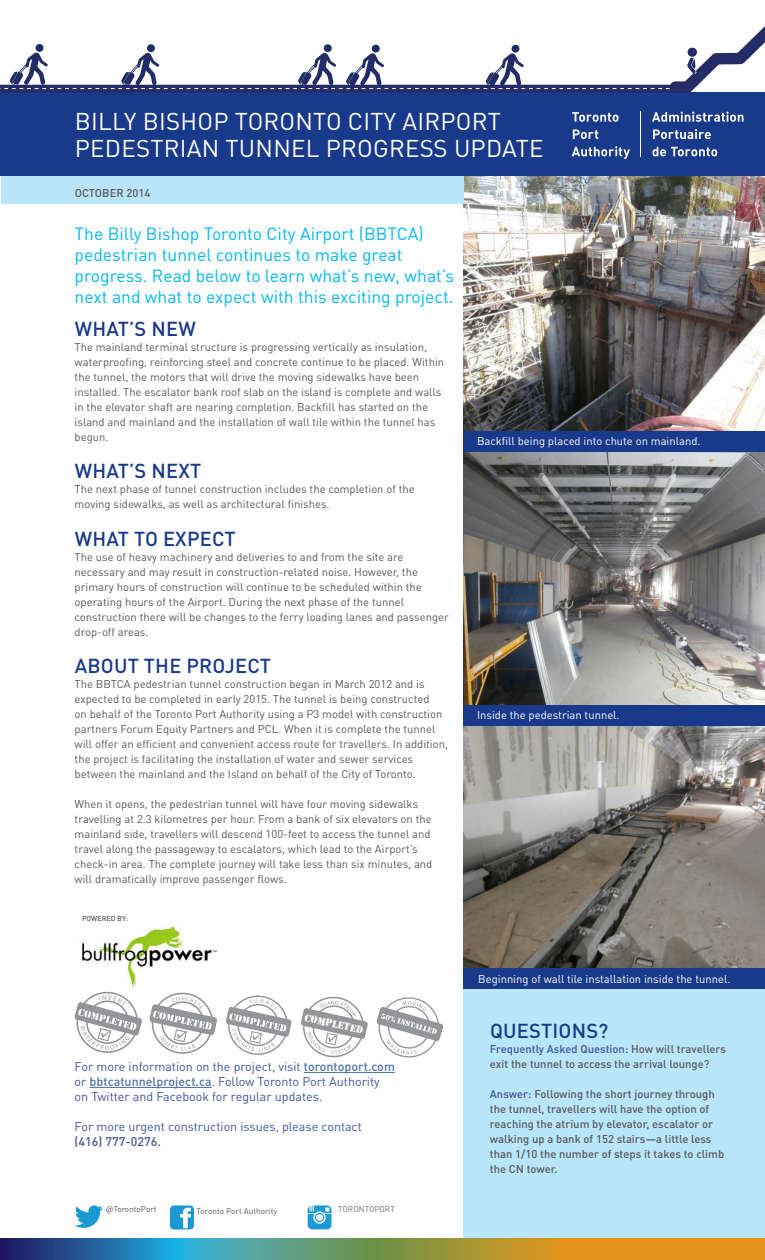
<style>
.page{position:relative;width:765px;height:1260px;background:#fff}
.page>*{position:absolute;margin:0;border:0;box-sizing:border-box;transform-origin:0 0}
.t1{font:24px/27px "DINOT";letter-spacing:.01em;color:#fff}
.t2{font:500 20px "DINOT";letter-spacing:.01em;color:#19398a}
.t3{font:17.5px/21px "DINOT";color:#00b9f1}
.t4{font:12.5px/15px "DINOT";color:#44539a}
.t5{font:500 12.5px "DINOT";color:#44539a}
.t6{font:11.25px/15px "DINOT";color:#58595b}
.t7{font:500 11.25px/15px "DINOT";color:#58595b}
.t8{font:11.25px "DINOT";color:#fff}
.t9{font:10.62px "Stencil";color:#fff}
.t10{font:8.25px "DINOT";color:#58595b}
.t11{font:8.25px "DINOT";color:#6d6e71}
.t12{font:500 7.12px "DINOT";color:#58595b}
.s1{font-weight:500;color:#4f73ad}
.s2{color:#44539a}
</style>
<div class="page">
<hr style="left:304px;top:1072px;width:91px;height:1px;background:#4f73ad">
<hr style="left:90px;top:1087px;width:122px;height:1px;background:#4f73ad">
<div style="left:464px;top:989px;width:301px;height:258px;background:#b9e6fa"></div>
<img style="left:464px;top:176px;width:301px;height:255px">
<img style="left:464px;top:452px;width:301px;height:253px">
<img style="left:464px;top:726px;width:301px;height:242px">
<div style="left:1px;top:175px;width:463px;height:28px;background:#b9e6fa"></div>
<svg style="left:75px;top:1205px;width:28px;height:23px"></svg>
<svg style="left:170px;top:1205px;width:24px;height:25px"></svg>
<svg style="left:0;top:1239px;width:765px;height:21px;background:#838c5d"></svg>
<div style="left:0;top:92px;width:765px;height:84px;background:#19398a"></div>
<svg style="left:572px;top:112px;width:47px;height:10px"></svg>
<svg style="left:573px;top:129px;width:25px;height:10px"></svg>
<svg style="left:572px;top:146px;width:58px;height:13px"></svg>
<svg style="left:652px;top:112px;width:92px;height:10px"></svg>
<svg style="left:653px;top:129px;width:58px;height:10px"></svg>
<svg style="left:653px;top:147px;width:64px;height:9px"></svg>
<hr style="left:640px;top:112px;width:1px;height:45px;background:#fff">
<svg style="left:307px;top:1205px;width:25px;height:24px"></svg>
<svg style="left:0;top:26px;width:765px;height:67px"></svg>
<div style="left:36px;top:44px;width:8px;height:8px;background:#232c67;border-radius:50%"></div>
<img style="left:82px;top:926px;width:135px;height:62px">
<svg style="left:149px;top:992px;width:68px;height:62px"></svg>
<svg style="left:74px;top:991px;width:68px;height:62px"></svg>
<svg style="left:226px;top:995px;width:66px;height:60px"></svg>
<svg style="left:301px;top:996px;width:67px;height:62px"></svg>
<svg style="left:376px;top:997px;width:67px;height:61px"></svg>
<div style="left:464px;top:431px;width:301px;height:21px;background:#19398a"></div>
<div style="left:464px;top:705px;width:301px;height:21px;background:#19398a"></div>
<div style="left:464px;top:968px;width:301px;height:21px;background:#19398a"></div>
<h1 class="t1" style="left:75px;top:108px;width:470px">BILLY BISHOP TORONTO CITY AIRPORT<br>PEDESTRIAN TUNNEL PROGRESS UPDATE</h1>
<p class="t7" style="left:75px;top:185px;width:77px">OCTOBER 2014</p>
<h3 class="t3" style="left:75px;top:223px;width:381px">The Billy Bishop Toronto City Airport (BBTCA) pedestrian tunnel continues to make great progress. Read below to learn what’s new, what’s next and what to expect with this exciting project.</h3>
<h2 class="t2" style="left:75px;top:316px;width:123px">WHAT’S NEW</h2>
<p class="t6" style="left:75px;top:339px;width:371px">The mainland terminal structure is progressing vertically as insulation, waterproofing, reinforcing steel and concrete continue to be placed. Within the tunnel, the motors that will drive the moving sidewalks have been installed. The escalator bank roof slab on the island is complete and walls in the elevator shaft are nearing completion. Backfill has started on the island and mainland and the installation of wall tile within the tunnel has begun.</p>
<h2 class="t2" style="left:75px;top:458px;width:128px">WHAT’S NEXT</h2>
<p class="t6" style="left:75px;top:482px;width:342px">The next phase of tunnel construction includes the completion of the moving sidewalks, as well as architectural finishes.</p>
<h2 class="t2" style="left:75px;top:526px;width:162px">WHAT TO EXPECT</h2>
<p class="t6" style="left:75px;top:549px;width:376px">The use of heavy machinery and deliveries to and from the site are necessary and may result in construction-related noise. However, the primary hours of construction will continue to be scheduled within the operating hours of the Airport. During the next phase of the tunnel construction there will be changes to the ferry loading lanes and passenger drop-off areas.</p>
<h2 class="t2" style="left:75px;top:653px;width:198px">ABOUT THE PROJECT</h2>
<p class="t6" style="left:75px;top:677px;width:375px">The BBTCA pedestrian tunnel construction began in March 2012 and is expected to be completed in early 2015. The tunnel is being constructed<br>on behalf of the Toronto Port Authority using a P3 model with construction partners Forum Equity Partners and PCL. When it is complete the tunnel will offer an efficient and convenient access route for travellers. In addition, the project is facilitating the installation of water and sewer services between the mainland and the Island on behalf of the City of Toronto.</p>
<p class="t6" style="left:75px;top:797px;width:359px">When it opens, the pedestrian tunnel will have four moving sidewalks travelling at 2.3 kilometres per hour. From a bank of six elevators on the mainland side, travellers will descend 100-feet to access the tunnel and travel along the passageway to escalators, which lead to the Airport’s check-in area. The complete journey will take less than six minutes, and will dramatically improve passenger flows.</p>
<p class="t12" style="left:82px;top:914px;width:47px">POWERED BY:</p>
<p class="t9" style="left:306px;top:1011px;width:61px;rotate:13deg">completed</p>
<p class="t4" style="left:75px;top:1059px;width:322px">For more information on the project, visit <span class="s1">torontoport.com </span>or <span class="s1">bbtcatunnelproject.ca</span>. Follow Toronto Port Authority on Twitter and Facebook for regular updates.</p>
<p class="t4" style="left:75px;top:1119px;width:289px">For more urgent construction issues, please contact</p>
<p class="t5" style="left:75px;top:1133px;width:88px">(416) 777-0276.</p>
<p class="t10" style="left:106px;top:1204px;width:52px">@TorontoPort</p>
<p class="t10" style="left:197px;top:1206px;width:82px">Toronto Port Authority</p>
<p class="t11" style="left:338px;top:1204px;width:58px">TORONTOPORT</p>
<p class="t8" style="left:477px;top:434px;width:225px">Backfill being placed into chute on mainland.</p>
<p class="t8" style="left:477px;top:708px;width:144px">Inside the pedestrian tunnel.</p>
<p class="t8" style="left:478px;top:972px;width:254px">Beginning of wall tile installation inside the tunnel.</p>
<h2 class="t2" style="left:490px;top:1018px;width:120px">QUESTIONS?</h2>
<p class="t7" style="left:490px;top:1041px;width:238px"><span class="s2">Frequently Asked Question:</span> How will travellers exit the tunnel to access the arrival lounge?</p>
<p class="t7" style="left:490px;top:1086px;width:236px"><span class="s2">Answer:</span> Following the short journey through the tunnel, travellers will have the option of reaching the atrium by elevator, escalator or walking up a bank of 152 stairs—a little less than 1/10 the number of steps it takes to climb the CN tower.</p>
</div>
